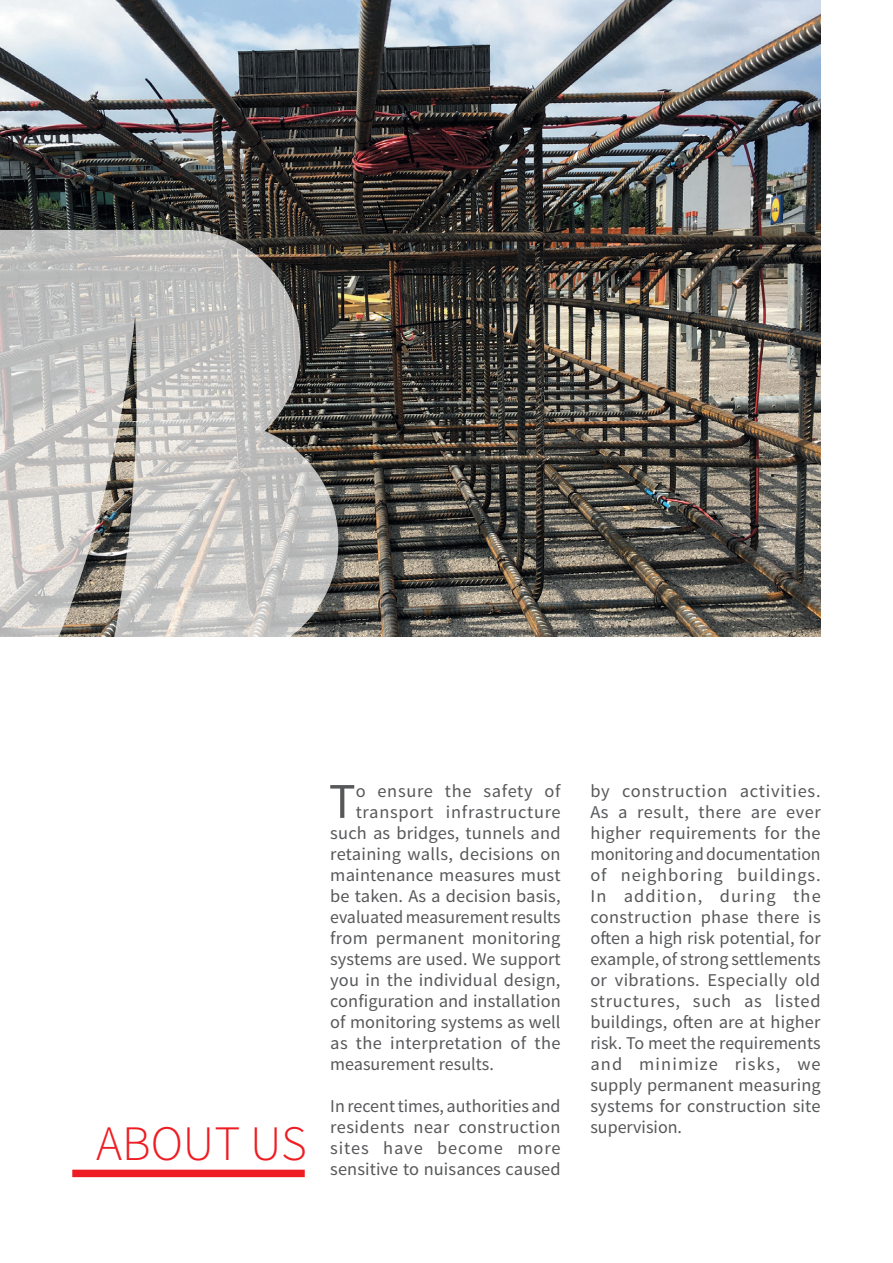
<style>
.page{position:relative;width:893px;height:1263px;background:#fff}
.page>*{position:absolute;margin:0;border:0;box-sizing:border-box;transform-origin:0 0}
.t1{font:49.95px "Source Sans Pro";color:#57585a}
.t2{font:49.5px "Source Sans Variable";color:#ee1d23}
.t3{font:18px/21px "Source Sans Pro";letter-spacing:.01em;color:#57585a;text-align:justify}
.t4{font:18px "Source Sans Pro";letter-spacing:.04em;color:#57585a}
.t5{font:18px "Source Sans Pro";letter-spacing:.035em;color:#57585a}
</style>
<div class="page">
<img style="left:0;top:0;width:821px;height:636px">
<svg style="left:0;top:230px;width:338px;height:407px"></svg>
<div style="left:72px;top:1170px;width:233px;height:7px;background:#ee1d23"></div>
<h2 class="t2" style="left:96px;top:1114px;width:212px">ABOUT US</h2>
<h1 class="t1" style="left:329px;top:770px;width:28px">T</h1>
<p class="t5" style="left:356px;top:780px;width:206px">o ensure the safety of</p>
<p class="t4" style="left:356px;top:801px;width:207px">transport infrastructure</p>
<p class="t3" style="left:330px;top:823px;width:232px">such as bridges, tunnels and</p>
<p class="t3" style="left:330px;top:844px;width:232px">retaining walls, decisions on</p>
<p class="t3" style="left:330px;top:865px;width:232px">maintenance measures must</p>
<p class="t3" style="left:330px;top:886px;width:232px">be taken. As a decision basis,</p>
<p class="t3" style="left:330px;top:907px;width:232px">evaluated measurement results</p>
<p class="t3" style="left:330px;top:928px;width:232px">from permanent monitoring</p>
<p class="t3" style="left:330px;top:949px;width:232px">systems are used. We support</p>
<p class="t3" style="left:330px;top:970px;width:232px">you in the individual design,</p>
<p class="t3" style="left:330px;top:991px;width:232px">configuration and installation</p>
<p class="t3" style="left:330px;top:1012px;width:232px">of monitoring systems as well</p>
<p class="t3" style="left:330px;top:1033px;width:232px">as the interpretation of the</p>
<p class="t3" style="left:330px;top:1054px;width:165px">measurement results.</p>
<p class="t3" style="left:330px;top:1096px;width:232px">In recent times, authorities and residents near construction sites have become more sensitive to nuisances caused</p>
<p class="t3" style="left:590px;top:781px;width:232px">by construction activities.<br>As a result, there are ever higher requirements for the monitoring and documentation of neighboring buildings.<br>In addition, during the construction phase there is often a high risk potential, for example, of strong settlements or vibrations. Especially old structures, such as listed buildings, often are at higher risk. To meet the requirements and minimize risks, we supply permanent measuring systems for construction site supervision.</p>
</div>
